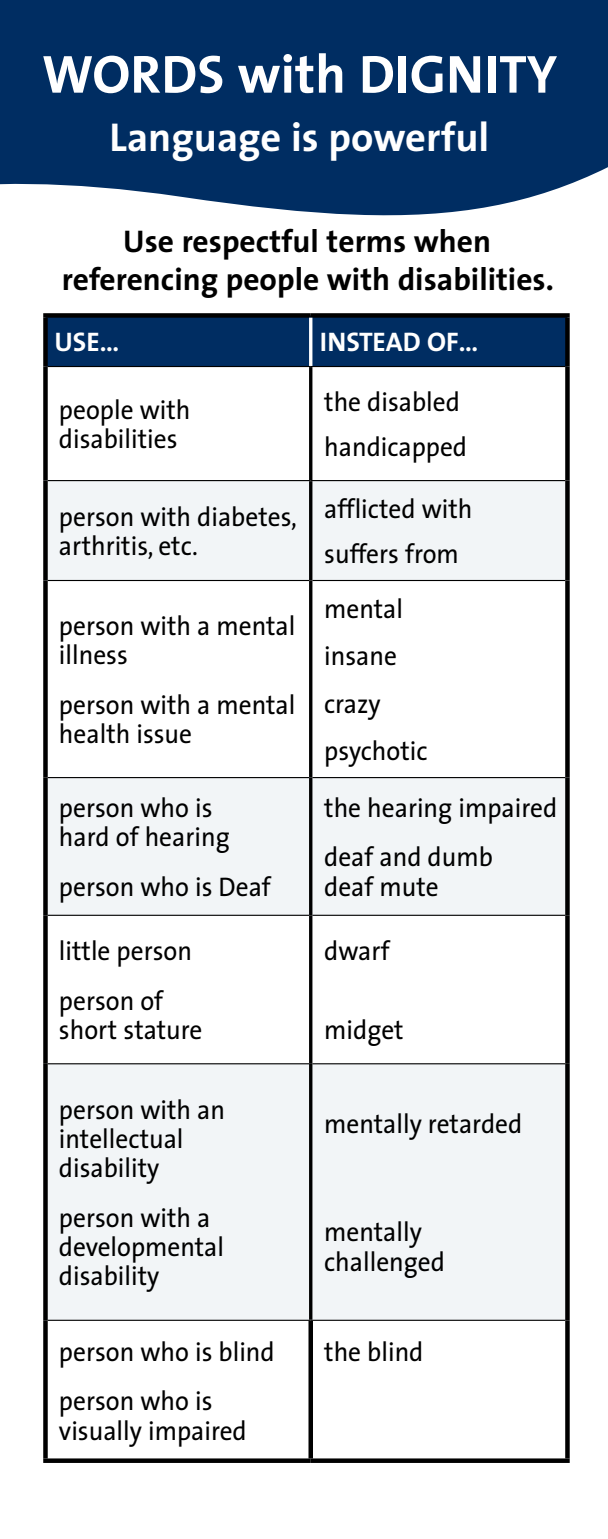
<style>
.page{position:relative;width:608px;height:1539px;background:#fff}
.page>*{position:absolute;margin:0;border:0;box-sizing:border-box;transform-origin:0 0}
.Heads_1{font:700 54px "The Sans";color:#fff}
.Heads_2{font:700 40.5px "The Sans";color:#fff}
.Hesds_3{font:700 31.5px/37.8px "The Sans";color:#000;text-align:center}
.Story_2{font:27px/29.2px "The Sans";color:#000;scale:.94 1}
.Story_1{font:27px/29.2px "The Sans";color:#000;scale:.94 1}
.Heds_4{font:700 27px "The Sans";color:#fff}
</style>
<div class="page">
<svg style="left:0;top:0;width:608px;height:216px;background:#133c6d"></svg>
<div style="left:48px;top:318px;width:517px;height:48px;background:#002d62"></div>
<div style="left:48px;top:481px;width:517px;height:839px;background:#f2f5f7"></div>
<svg style="left:45px;top:580px;width:522px;height:483px"></svg>
<div style="left:43px;top:367px;width:5px;height:114px;background:#000"></div>
<div style="left:43px;top:481px;width:5px;height:99px;background:#000"></div>
<div style="left:43px;top:581px;width:5px;height:197px;background:#000"></div>
<div style="left:43px;top:778px;width:5px;height:137px;background:#000"></div>
<div style="left:43px;top:915px;width:5px;height:149px;background:#000"></div>
<div style="left:43px;top:1064px;width:5px;height:256px;background:#000"></div>
<div style="left:43px;top:1320px;width:5px;height:138px;background:#000"></div>
<div style="left:308px;top:1321px;width:5px;height:137px;background:#000"></div>
<hr style="left:48px;top:366px;width:263px;height:1px;background:#000">
<hr style="left:310px;top:366px;width:255px;height:1px;background:#000">
<hr style="left:48px;top:580px;width:261px;height:1px;background:#000">
<hr style="left:312px;top:580px;width:253px;height:1px;background:#000">
<hr style="left:48px;top:777px;width:261px;height:1px;background:#000">
<hr style="left:312px;top:777px;width:253px;height:1px;background:#000">
<hr style="left:48px;top:915px;width:261px;height:1px;background:#000">
<hr style="left:312px;top:915px;width:253px;height:1px;background:#000">
<hr style="left:48px;top:1063px;width:261px;height:1px;background:#000">
<hr style="left:312px;top:1063px;width:253px;height:1px;background:#000">
<hr style="left:48px;top:1320px;width:263px;height:1px;background:#000">
<hr style="left:310px;top:1320px;width:255px;height:1px;background:#000">
<div style="left:43px;top:1458px;width:268px;height:5px;background:#000"></div>
<div style="left:310px;top:1458px;width:259px;height:5px;background:#000"></div>
<div style="left:43px;top:313px;width:268px;height:5px;background:#000"></div>
<div style="left:43px;top:318px;width:5px;height:49px;background:#000"></div>
<div style="left:310px;top:313px;width:259px;height:5px;background:#000"></div>
<svg style="left:565px;top:318px;width:4px;height:49px"></svg>
<hr style="left:309px;top:318px;width:3px;height:48px;background:#fff">
<hr style="left:309px;top:367px;width:3px;height:113px;background:#000">
<hr style="left:309px;top:481px;width:3px;height:99px;background:#000">
<hr style="left:309px;top:581px;width:3px;height:197px;background:#000">
<hr style="left:309px;top:915px;width:3px;height:149px;background:#000">
<hr style="left:309px;top:1064px;width:3px;height:256px;background:#000">
<hr style="left:309px;top:778px;width:3px;height:137px;background:#000">
<hr style="left:48px;top:480px;width:263px;height:1px;background:#000">
<hr style="left:310px;top:480px;width:255px;height:1px;background:#000">
<svg style="left:565px;top:367px;width:4px;height:114px"></svg>
<svg style="left:565px;top:481px;width:4px;height:99px"></svg>
<svg style="left:565px;top:581px;width:4px;height:197px"></svg>
<svg style="left:565px;top:778px;width:4px;height:137px"></svg>
<svg style="left:565px;top:915px;width:4px;height:149px"></svg>
<svg style="left:565px;top:1064px;width:4px;height:256px"></svg>
<svg style="left:565px;top:1320px;width:4px;height:138px"></svg>
<p class="Heads_1" style="left:42px;top:29px;width:516px">WORDS with DIGNITY</p>
<p class="Heads_2" style="left:110px;top:104px;width:381px">Language is powerful</p>
<p class="Hesds_3" style="left:62px;top:222px;width:493px">Use respectful terms when referencing people with disabilities.</p>
<p class="Heds_4" style="left:54px;top:319px;width:66px">USE…</p>
<p class="Heds_4" style="left:320px;top:319px;width:160px">INSTEAD OF…</p>
<p class="Story_1" style="left:59px;top:394px;width:141px">people with disabilities</p>
<p class="Story_2" style="left:324px;top:386px;width:146px">the disabled</p>
<p class="Story_2" style="left:324px;top:431px;width:153px">handicapped</p>
<p class="Story_1" style="left:59px;top:501px;width:254px">person with diabetes, arthritis, etc.</p>
<p class="Story_2" style="left:324px;top:493px;width:159px">afflicted with</p>
<p class="Story_2" style="left:324px;top:538px;width:145px">suffers from</p>
<p class="Story_2" style="left:59px;top:610px;width:253px">person with a mental illness</p>
<p class="Story_2" style="left:59px;top:689px;width:253px">person with a mental health issue</p>
<p class="Story_2" style="left:59px;top:792px;width:183px">person who is hard of hearing</p>
<p class="Story_2" style="left:59px;top:871px;width:227px">person who is Deaf</p>
<p class="Story_1" style="left:59px;top:935px;width:143px">little person</p>
<p class="Story_1" style="left:59px;top:985px;width:154px">person of short stature</p>
<p class="Story_2" style="left:59px;top:1094px;width:178px">person with an intellectual disability</p>
<p class="Story_2" style="left:59px;top:1202px;width:177px">person with a developmental disability</p>
<p class="Story_2" style="left:59px;top:1336px;width:231px">person who is blind</p>
<p class="Story_2" style="left:59px;top:1386px;width:201px">person who is visually impaired</p>
<p class="Story_2" style="left:324px;top:593px;width:85px">mental</p>
<p class="Story_2" style="left:324px;top:641px;width:79px">insane</p>
<p class="Story_2" style="left:324px;top:688px;width:61px">crazy</p>
<p class="Story_2" style="left:324px;top:735px;width:111px">psychotic</p>
<p class="Story_2" style="left:324px;top:792px;width:249px">the hearing impaired</p>
<p class="Story_2" style="left:324px;top:842px;width:181px">deaf and dumb deaf mute</p>
<p class="Story_2" style="left:324px;top:935px;width:71px">dwarf</p>
<p class="Story_2" style="left:324px;top:1014px;width:86px">midget</p>
<p class="Story_2" style="left:324px;top:1109px;width:212px">mentally retarded</p>
<p class="Story_2" style="left:324px;top:1217px;width:130px">mentally challenged</p>
<p class="Story_2" style="left:324px;top:1336px;width:107px">the blind</p>
</div>
